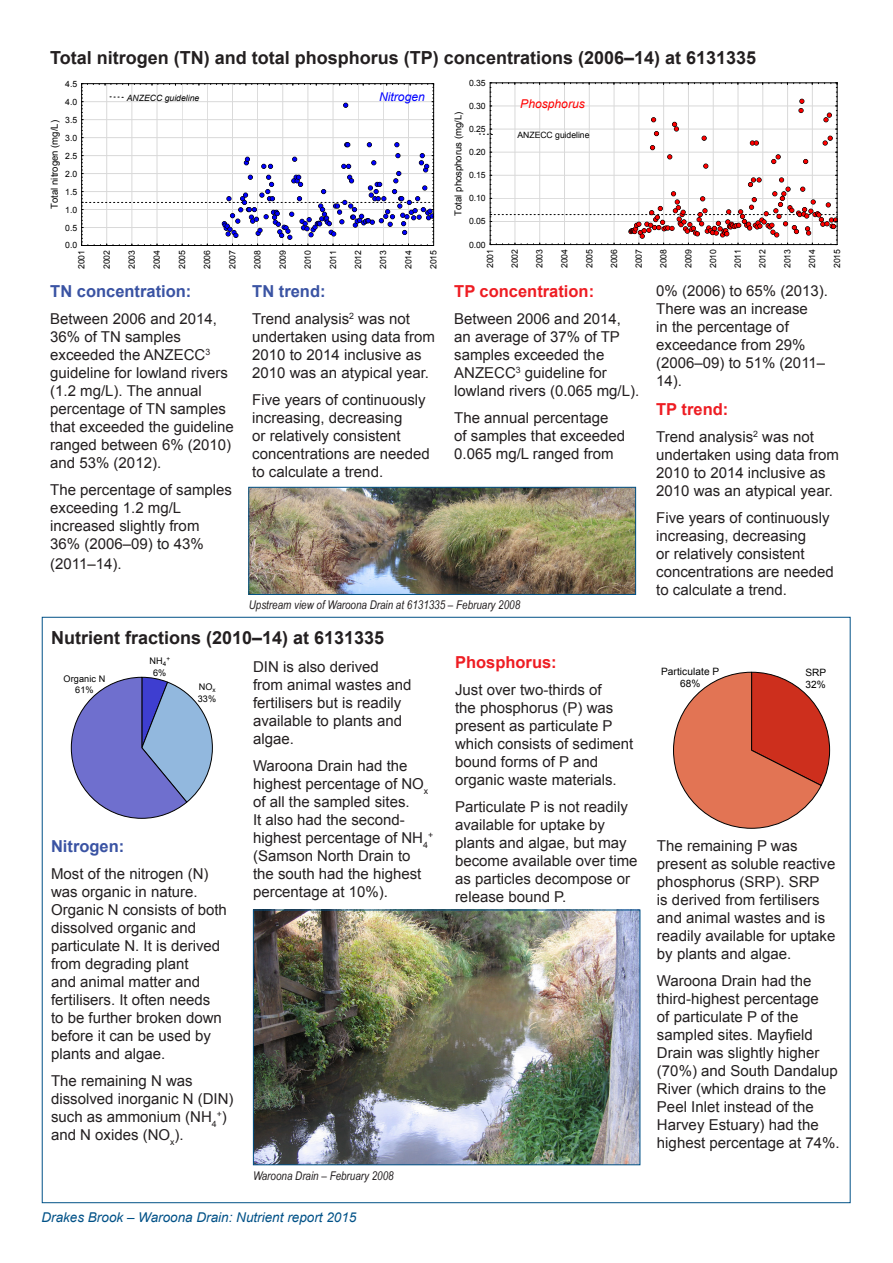
<style>
.page{position:relative;width:893px;height:1263px;background:#fff}
.page>*{position:absolute;margin:0;border:0;box-sizing:border-box;transform-origin:0 0}
.Table_text{font:700 18px "Arial";color:#231f20}
.Heading{font:700 18px "Arial";color:#231f20}
.Subhead{font:700 16.5px "Arial";color:#3a53a3}
.Subhead-2{font:700 16.5px "Arial";color:#ee1d23}
.Inline_graphic_with{font:700 16.5px "Arial";color:#ee1d23}
.Body_text{font:700 16.5px "Arial";color:#ee1d23}
.Body_text-2{font:700 16.5px "Arial";color:#3a53a3}
.Body_text-3{font:15px/18px "Arial";color:#231f20}
.t1{font:italic 13.5px "Arial";color:#005187}
.t2{font:italic 12.15px "Arial";color:#f00}
.t3{font:italic 12.15px "Arial";color:#00f}
.Photo_caption{font:italic 12px "Arial Narrow";color:#231f20}
.t4{font:10.05px/12px "Arial";letter-spacing:.01em;color:#000}
.t5{font:9.6px "Arial";letter-spacing:-.005em;color:#000}
.t6{font:9.15px/12.1px "Arial";letter-spacing:.01em;color:#000}
.t7{font:8.7px "Arial";color:#000}
.t8{font:italic 8.7px "Arial";color:#000}
.Body_text-4{font:8.7px "Arial";color:#231f20}
.t9{font:6.3px "Arial";color:#000}
.s1{font-size:15px}
</style>
<div class="page">
<svg style="left:71px;top:677px;width:142px;height:142px"></svg>
<svg style="left:81px;top:83px;width:353px;height:163px"></svg>
<svg style="left:479px;top:83px;width:359px;height:162px"></svg>
<svg style="left:673px;top:672px;width:157px;height:157px"></svg>
<img style="left:255px;top:912px;width:383px;height:251px">
<div style="left:253px;top:910px;width:387px;height:255px;border:1px solid #005187"></div>
<img style="left:524px;top:489px;width:110px;height:104px">
<div style="left:248px;top:487px;width:388px;height:108px;border:1px solid #005187"></div>
<svg style="left:251px;top:1156px;width:147px;height:48px"></svg>
<img style="left:246px;top:488px;width:278px;height:130px">
<p class="Table_text" style="left:50px;top:46px;width:707px">Total nitrogen (TN) and total phosphorus (TP) concentrations (2006–14) at 6131335</p>
<p class="t7" style="left:65px;top:78px;width:13px">4.5</p>
<p class="t7" style="left:469px;top:77px;width:18px">0.35</p>
<p class="t7" style="left:65px;top:96px;width:13px">4.0</p>
<p class="t7" style="left:65px;top:114px;width:13px">3.5</p>
<p class="t5" style="left:48px;top:209px;width:90px;rotate:-90deg">Total nitrogen (mg/L)</p>
<p class="t7" style="left:65px;top:132px;width:13px">3.0</p>
<p class="t7" style="left:65px;top:150px;width:13px">2.5</p>
<p class="t7" style="left:65px;top:168px;width:13px">2.0</p>
<p class="t7" style="left:65px;top:186px;width:13px">1.5</p>
<p class="t7" style="left:65px;top:204px;width:13px">1.0</p>
<p class="t8" style="left:127px;top:92px;width:74px">ANZECC guideline</p>
<p class="t3" style="left:379px;top:89px;width:47px">Nitrogen</p>
<p class="t7" style="left:469px;top:100px;width:18px">0.30</p>
<p class="t5" style="left:452px;top:216px;width:105px;rotate:-90deg">Total phosphorus (mg/L)</p>
<p class="t7" style="left:469px;top:123px;width:18px">0.25</p>
<p class="t7" style="left:469px;top:146px;width:18px">0.20</p>
<p class="t7" style="left:469px;top:170px;width:18px">0.15</p>
<p class="t7" style="left:469px;top:193px;width:18px">0.10</p>
<p class="t2" style="left:520px;top:96px;width:66px">Phosphorus</p>
<p class="t7" style="left:517px;top:130px;width:74px">ANZECC guideline</p>
<p class="t7" style="left:65px;top:222px;width:13px">0.5</p>
<p class="t7" style="left:469px;top:216px;width:18px">0.05</p>
<p class="t7" style="left:65px;top:240px;width:13px">0.0</p>
<p class="t7" style="left:76px;top:269px;width:21px;rotate:-90deg">2001</p>
<p class="t7" style="left:101px;top:269px;width:21px;rotate:-90deg">2002</p>
<p class="t7" style="left:126px;top:269px;width:21px;rotate:-90deg">2003</p>
<p class="t7" style="left:151px;top:269px;width:21px;rotate:-90deg">2004</p>
<p class="t7" style="left:176px;top:269px;width:21px;rotate:-90deg">2005</p>
<p class="t7" style="left:202px;top:269px;width:21px;rotate:-90deg">2006</p>
<p class="t7" style="left:227px;top:269px;width:21px;rotate:-90deg">2007</p>
<p class="t7" style="left:252px;top:269px;width:21px;rotate:-90deg">2008</p>
<p class="t7" style="left:277px;top:269px;width:21px;rotate:-90deg">2009</p>
<p class="t7" style="left:302px;top:269px;width:21px;rotate:-90deg">2010</p>
<p class="t7" style="left:327px;top:269px;width:21px;rotate:-90deg">2011</p>
<p class="t7" style="left:352px;top:269px;width:21px;rotate:-90deg">2012</p>
<p class="t7" style="left:377px;top:269px;width:21px;rotate:-90deg">2013</p>
<p class="t7" style="left:403px;top:269px;width:21px;rotate:-90deg">2014</p>
<p class="t7" style="left:428px;top:269px;width:21px;rotate:-90deg">2015</p>
<p class="t7" style="left:469px;top:239px;width:18px">0.00</p>
<p class="t7" style="left:484px;top:268px;width:21px;rotate:-90deg">2001</p>
<p class="t7" style="left:509px;top:268px;width:21px;rotate:-90deg">2002</p>
<p class="t7" style="left:534px;top:268px;width:21px;rotate:-90deg">2003</p>
<p class="t7" style="left:559px;top:268px;width:21px;rotate:-90deg">2004</p>
<p class="t7" style="left:584px;top:268px;width:21px;rotate:-90deg">2005</p>
<p class="t7" style="left:608px;top:268px;width:21px;rotate:-90deg">2006</p>
<p class="t7" style="left:633px;top:268px;width:21px;rotate:-90deg">2007</p>
<p class="t7" style="left:658px;top:268px;width:21px;rotate:-90deg">2008</p>
<p class="t7" style="left:683px;top:268px;width:21px;rotate:-90deg">2009</p>
<p class="t7" style="left:707px;top:268px;width:21px;rotate:-90deg">2010</p>
<p class="t7" style="left:732px;top:268px;width:21px;rotate:-90deg">2011</p>
<p class="t7" style="left:757px;top:268px;width:21px;rotate:-90deg">2012</p>
<p class="t7" style="left:782px;top:268px;width:21px;rotate:-90deg">2013</p>
<p class="t7" style="left:806px;top:268px;width:21px;rotate:-90deg">2014</p>
<p class="t7" style="left:831px;top:268px;width:21px;rotate:-90deg">2015</p>
<p class="Subhead" style="left:50px;top:280px;width:143px">TN concentration:</p>
<p class="Body_text-3" style="left:50px;top:310px;width:185px">Between 2006 and 2014,<br>36% of TN samples exceeded the ANZECC<sup>3 </sup>guideline for lowland rivers (1.2 mg/L). The annual percentage of TN samples that exceeded the guideline ranged between 6% (2010) and 53% (2012).</p>
<p class="Body_text-3" style="left:50px;top:481px;width:183px">The percentage of samples exceeding 1.2 mg/L increased slightly from<br>36% (2006–09) to 43%</p>
<p class="Body_text-3" style="left:50px;top:555px;width:73px">(2011–14).</p>
<p class="Body_text-2" style="left:252px;top:280px;width:75px">TN trend:</p>
<p class="Body_text-3" style="left:252px;top:310px;width:184px">Trend analysis<sup>2</sup> was not undertaken using data from<br>2010 to 2014 inclusive as<br>2010 was an atypical year.</p>
<p class="Body_text-3" style="left:252px;top:391px;width:179px">Five years of continuously increasing, decreasing<br>or relatively consistent concentrations are needed to calculate a trend.</p>
<p class="Subhead-2" style="left:454px;top:280px;width:141px">TP concentration:</p>
<p class="Body_text-3" style="left:454px;top:310px;width:186px">Between 2006 and 2014, an average of 37% of TP samples exceeded the<br>ANZECC<sup>3</sup> guideline for lowland rivers (0.065 mg/L).</p>
<p class="Body_text-3" style="left:454px;top:409px;width:172px">The annual percentage<br>of samples that exceeded<br>0.065 mg/L ranged from</p>
<p class="Body_text-3" style="left:656px;top:282px;width:173px">0% (2006) to 65% (2013).<br>There was an increase<br>in the percentage of exceedance from 29% (2006–09) to 51% (2011–<br>14).</p>
<p class="Body_text" style="left:656px;top:398px;width:74px">TP trend:</p>
<p class="Body_text-3" style="left:656px;top:427px;width:184px">Trend analysis<sup>2</sup> was not undertaken using data from<br>2010 to 2014 inclusive as<br>2010 was an atypical year.</p>
<p class="Body_text-3" style="left:656px;top:508px;width:179px">Five years of continuously increasing, decreasing<br>or relatively consistent concentrations are needed to calculate a trend.</p>
<p class="Photo_caption" style="left:249px;top:596px;width:273px">Upstream view of Waroona Drain at 6131335 – February 2008</p>
<p class="Heading" style="left:51px;top:626px;width:335px">Nutrient fractions (2010–14) at 6131335</p>
<p class="t6" style="left:64px;top:674px;width:43px;line-height:10.8px;text-align:center">Organic N<br>61%</p>
<p class="t6" style="left:150px;top:655px;width:18px">NH<sub>4</sub></p>
<p class="t9" style="left:166px;top:654px;width:5px">+</p>
<p class="t6" style="left:153px;top:667px;width:15px">6%</p>
<p class="t6" style="left:198px;top:681px;width:20px">NO<sub>x<br></sub>33%</p>
<p class="Subhead" style="left:51px;top:835px;width:75px">Nitrogen:</p>
<p class="Body_text-3" style="left:51px;top:865px;width:177px">Most of the nitrogen (N) was organic in nature.<br>Organic N consists of both dissolved organic and particulate N. It is derived from degrading plant<br>and animal matter and fertilisers. It often needs<br>to be further broken down before it can be used by plants and algae.</p>
<p class="Body_text-3" style="left:51px;top:1072px;width:184px">The remaining N was dissolved inorganic N (DIN) such as ammonium (NH<sub>4</sub></p>
<p class="Body_text-4" style="left:217px;top:1108px;width:12px">+<span class="s1">)</span></p>
<p class="Body_text-3" style="left:51px;top:1126px;width:134px">and N oxides (NO<sub>x</sub>).</p>
<p class="Body_text-3" style="left:253px;top:658px;width:160px">DIN is also derived from animal wastes and fertilisers but is readily available to plants and algae.</p>
<p class="Body_text-3" style="left:253px;top:757px;width:177px">Waroona Drain had the highest percentage of NO<sub>x </sub>of all the sampled sites.<br>It also had the second&shy;highest percentage of NH<sub>4</sub></p>
<p class="Body_text-4" style="left:428px;top:829px;width:7px">+</p>
<p class="Body_text-3" style="left:253px;top:847px;width:170px">(Samson North Drain to the south had the highest percentage at 10%).</p>
<p class="Photo_caption" style="left:253px;top:1168px;width:142px">Waroona Drain – February 2008</p>
<p class="t1" style="left:41px;top:1208px;width:316px">Drakes Brook – Waroona Drain: Nutrient report 2015</p>
<p class="Inline_graphic_with" style="left:455px;top:651px;width:103px">Phosphorus:</p>
<p class="Body_text-3" style="left:455px;top:681px;width:180px">Just over two-thirds of<br>the phosphorus (P) was present as particulate P which consists of sediment bound forms of P and organic waste materials.</p>
<p class="Body_text-3" style="left:455px;top:798px;width:184px">Particulate P is not readily available for uptake by plants and algae, but may become available over time as particles decompose or release bound P.</p>
<p class="t4" style="left:661px;top:665px;width:60px;text-align:center">Particulate P<br>68%</p>
<p class="t4" style="left:805px;top:666px;width:22px">SRP<br>32%</p>
<p class="Body_text-3" style="left:657px;top:837px;width:180px">The remaining P was present as soluble reactive phosphorus (SRP). SRP<br>is derived from fertilisers and animal wastes and is readily available for uptake by plants and algae.</p>
<p class="Body_text-3" style="left:657px;top:972px;width:184px">Waroona Drain had the third-highest percentage<br>of particulate P of the sampled sites. Mayfield<br>Drain was slightly higher (70%) and South Dandalup<br>River (which drains to the<br>Peel Inlet instead of the<br>Harvey Estuary) had the highest percentage at 74%.</p>
</div>
